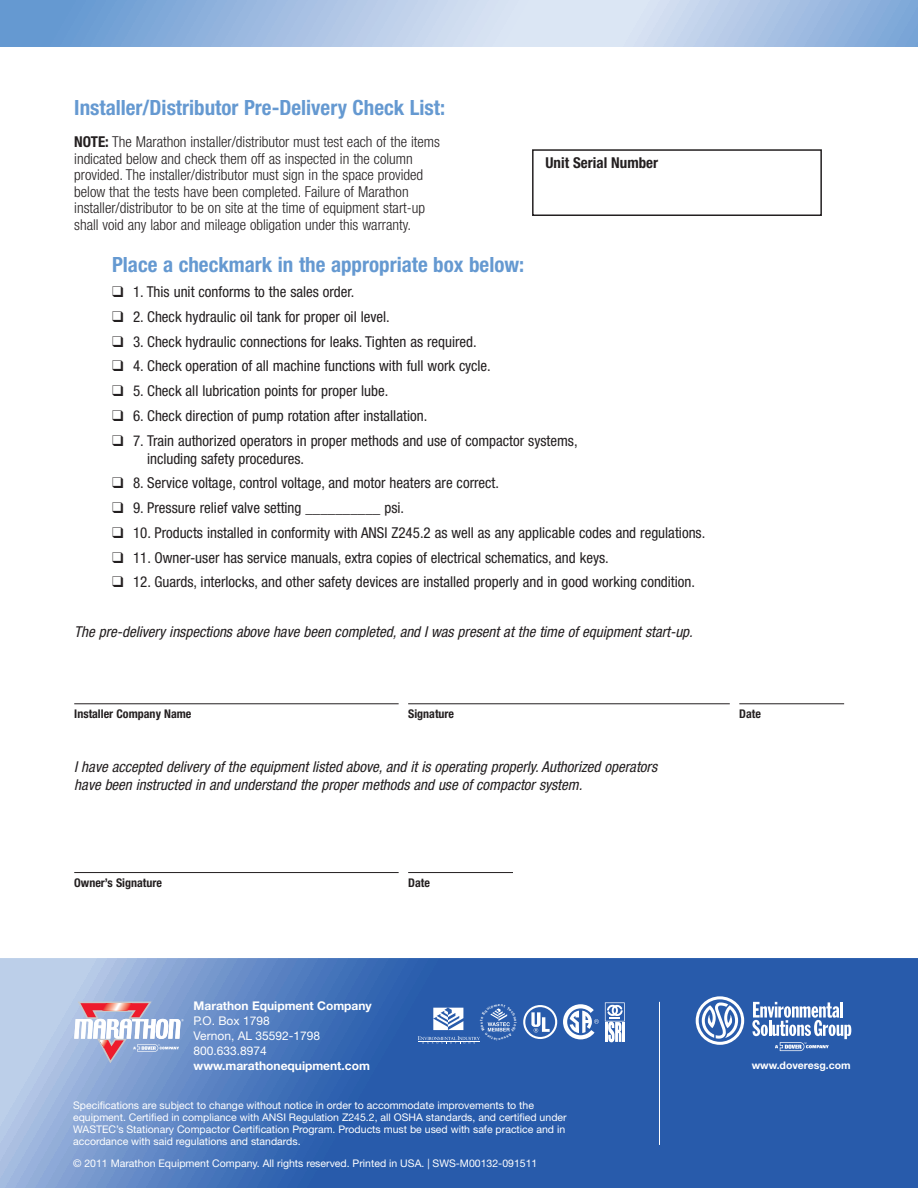
<style>
.page{position:relative;width:918px;height:1188px;background:#fff}
.page>*{position:absolute;margin:0;border:0;box-sizing:border-box;transform-origin:0 0}
.Headline{font:700 condensed 21px "Helvetica Neue LT Std";color:#6599d1}
.Bullet_Copy{font:700 condensed 21px "Helvetica Neue LT Std";color:#6599d1}
.Bullet_Copy-2{font:condensed 15px/18px "Helvetica Neue LT Std";color:#231f20}
.Body_Copy{font:300 condensed 15px/16.5px "Helvetica Neue LT Std";color:#231f20}
.Bullet_Copy-3{font:italic condensed 15px/18px "Helvetica Neue LT Std";color:#231f20}
.Bullet_Copy-4{font:700 condensed 15px "Helvetica Neue LT Std";color:#231f20}
.Bullet_Copy-5{font:700 condensed 12px "Helvetica Neue LT Std";color:#231f20}
.t1{font:700 12px "Helvetica Neue LT Std";color:#fff}
.t2{font:12px "Helvetica Neue LT Std";color:#fff}
.t3{font:10.5px/12px "Helvetica Neue LT Std";color:#fff}
.t4{font:700 10.5px "Helvetica Neue LT Std";color:#fff}
.s1{font-weight:700}
</style>
<div class="page">
<div style="left:532px;top:149px;width:290px;height:67px;border:2px solid #231f20"></div>
<hr style="left:74px;top:703px;width:325px;height:1px;background:#231f20">
<hr style="left:408px;top:703px;width:322px;height:1px;background:#231f20">
<hr style="left:739px;top:703px;width:105px;height:1px;background:#231f20">
<hr style="left:74px;top:872px;width:325px;height:1px;background:#231f20">
<hr style="left:408px;top:872px;width:105px;height:1px;background:#231f20">
<svg style="left:0;top:0;width:918px;height:47px;background:#a8c2e4"></svg>
<svg style="left:0;top:958px;width:918px;height:230px;background:#4471b7"></svg>
<hr style="left:659px;top:1002px;width:1px;height:143px;background:#fff">
<svg style="left:696px;top:996px;width:48px;height:49px"></svg>
<svg style="left:752px;top:1002px;width:99px;height:49px"></svg>
<svg style="left:74px;top:1002px;width:110px;height:61px"></svg>
<svg style="left:523px;top:1005px;width:34px;height:34px"></svg>
<svg style="left:563px;top:1004px;width:36px;height:35px"></svg>
<svg style="left:605px;top:1002px;width:20px;height:40px"></svg>
<svg style="left:418px;top:1004px;width:99px;height:40px;background:#517aba"></svg>
<p class="Headline" style="left:74px;top:95px;width:372px">Installer/Distributor Pre-Delivery Check List:</p>
<p class="Body_Copy" style="left:74px;top:133px;width:367px"><span class="s1">NOTE:</span> The Marathon installer/distributor must test each of the items indicated below and check them off as inspected in the column provided. The installer/distributor must sign in the space provided below that the tests have been completed. Failure of Marathon installer/distributor to be on site at the time of equipment start-up shall void any labor and mileage obligation under this warranty.</p>
<p class="Bullet_Copy-4" style="left:546px;top:153px;width:114px">Unit Serial Number</p>
<p class="Bullet_Copy" style="left:112px;top:252px;width:414px">Place a checkmark in the appropriate box below:</p>
<p class="Bullet_Copy-2" style="left:112px;top:283px;width:244px">❑ 1. This unit conforms to the sales order.</p>
<p class="Bullet_Copy-2" style="left:112px;top:307px;width:279px">❑ 2. Check hydraulic oil tank for proper oil level.</p>
<p class="Bullet_Copy-2" style="left:112px;top:332px;width:366px">❑ 3. Check hydraulic connections for leaks. Tighten as required.</p>
<p class="Bullet_Copy-2" style="left:112px;top:357px;width:380px">❑ 4. Check operation of all machine functions with full work cycle.</p>
<p class="Bullet_Copy-2" style="left:112px;top:382px;width:278px">❑ 5. Check all lubrication points for proper lube.</p>
<p class="Bullet_Copy-2" style="left:112px;top:406px;width:317px">❑ 6. Check direction of pump rotation after installation.</p>
<p class="Bullet_Copy-2" style="left:147px;top:431px;width:432px;text-indent:-35px">❑ 7. Train authorized operators in proper methods and use of compactor systems, including safety procedures.</p>
<p class="Bullet_Copy-2" style="left:112px;top:474px;width:389px">❑ 8. Service voltage, control voltage, and motor heaters are correct.</p>
<p class="Bullet_Copy-2" style="left:112px;top:499px;width:294px">❑ 9. Pressure relief valve setting __________ psi.</p>
<p class="Bullet_Copy-2" style="left:112px;top:523px;width:595px">❑ 10. Products installed in conformity with ANSI Z245.2 as well as any applicable codes and regulations.</p>
<p class="Bullet_Copy-2" style="left:112px;top:548px;width:498px">❑ 11. Owner-user has service manuals, extra copies of electrical schematics, and keys.</p>
<p class="Bullet_Copy-2" style="left:112px;top:573px;width:585px">❑ 12. Guards, interlocks, and other safety devices are installed properly and in good working condition.</p>
<p class="Bullet_Copy-3" style="left:74px;top:623px;width:620px">The pre-delivery inspections above have been completed, and I was present at the time of equipment start-up.</p>
<p class="Bullet_Copy-5" style="left:74px;top:706px;width:119px">Installer Company Name</p>
<p class="Bullet_Copy-5" style="left:408px;top:706px;width:47px">Signature</p>
<p class="Bullet_Copy-5" style="left:739px;top:706px;width:23px">Date</p>
<p class="Bullet_Copy-3" style="left:74px;top:758px;width:584px">I have accepted delivery of the equipment listed above, and it is operating properly. Authorized operators have been instructed in and understand the proper methods and use of compactor system.</p>
<p class="Bullet_Copy-5" style="left:74px;top:875px;width:89px">Owner’s Signature</p>
<p class="Bullet_Copy-5" style="left:408px;top:875px;width:23px">Date</p>
<p class="t1" style="left:194px;top:999px;width:180px">Marathon Equipment Company</p>
<p class="t2" style="left:194px;top:1014px;width:78px">P.O. Box 1798</p>
<p class="t2" style="left:194px;top:1029px;width:128px">Vernon, AL 35592-1798</p>
<p class="t2" style="left:194px;top:1044px;width:75px">800.633.8974</p>
<p class="t1" style="left:194px;top:1059px;width:178px">www.marathonequipment.com</p>
<p class="t4" style="left:752px;top:1059px;width:101px">www.doveresg.com</p>
<p class="t3" style="left:73px;top:1099px;width:495px">Specifications are subject to change without notice in order to accommodate improvements to the equipment. Certified in compliance with ANSI Regulation Z245.2, all OSHA standards, and certified under WASTEC’s Stationary Compactor Certification Program. Products must be used with safe practice and in accordance with said regulations and standards.</p>
<p class="t3" style="left:73px;top:1157px;width:466px">© 2011 Marathon Equipment Company. All rights reserved. Printed in USA. | SWS-M00132-091511</p>
</div>
